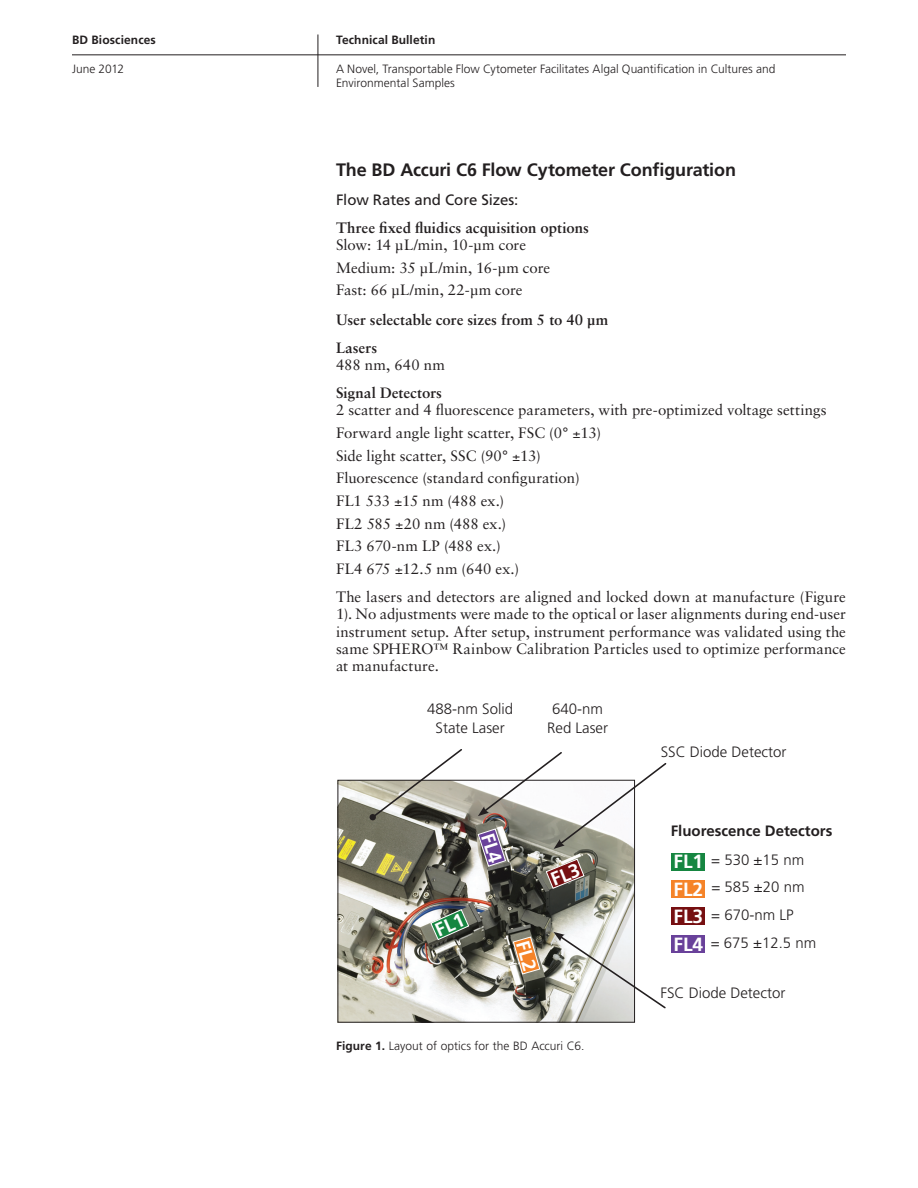
<style>
.page{position:relative;width:918px;height:1188px;background:#fff}
.page>*{position:absolute;margin:0;border:0;box-sizing:border-box;transform-origin:0 0}
.t1{font:700 19.2px "Frutiger";color:#fff}
.t2{font:700 18px "Frutiger";letter-spacing:-.01em;color:#231f20}
.t3{font:15px/22.6px "Sabon";color:#231f20}
.t4{font:300 15px/27.6px "Frutiger";color:#231f20;text-align:center}
.t5{font:700 15px/28px "Sabon";letter-spacing:.005em;color:#231f20}
.t6{font:15px "Frutiger";letter-spacing:-.005em;color:#231f20}
.t7{font:700 15px "Frutiger";color:#231f20}
.t8{font:300 12px/14.4px "Frutiger";color:#231f20}
.t9{font:700 12px "Frutiger";letter-spacing:.01em;color:#231f20}
.s1{font-weight:700}
</style>
<div class="page">
<hr style="left:72px;top:55px;width:774px;height:1px;background:#231f20">
<hr style="left:318px;top:35px;width:1px;height:52px;background:#231f20">
<img style="left:340px;top:782px;width:293px;height:239px">
<svg style="left:370px;top:749px;width:94px;height:70px"></svg>
<div style="left:369px;top:814px;width:7px;height:7px;background:#231f20;border-radius:3px"></div>
<svg style="left:553px;top:932px;width:113px;height:78px"></svg>
<div style="left:672px;top:853px;width:33px;height:17px;background:#168641"></div>
<div style="left:672px;top:880px;width:33px;height:18px;background:#f58328"></div>
<div style="left:672px;top:907px;width:33px;height:18px;background:#760f11"></div>
<div style="left:672px;top:935px;width:33px;height:18px;background:#69419a"></div>
<svg style="left:430px;top:909px;width:40px;height:32px"></svg>
<svg style="left:512px;top:936px;width:29px;height:39px"></svg>
<svg style="left:477px;top:752px;width:190px;height:137px"></svg>
<p class="t9" style="left:72px;top:33px;width:85px">BD Biosciences</p>
<p class="t8" style="left:72px;top:61px;width:54px">June 2012</p>
<p class="t9" style="left:336px;top:33px;width:101px">Technical Bulletin</p>
<p class="t8" style="left:336px;top:61px;width:441px">A Novel, Transportable Flow Cytometer Facilitates Algal Quantification in Cultures and<br>Environmental Samples</p>
<p class="t2" style="left:336px;top:159px;width:402px">The BD Accuri C6 Flow Cytometer Configuration</p>
<p class="t6" style="left:336px;top:191px;width:184px">Flow Rates and Core Sizes:</p>
<p class="t5" style="left:336px;top:213px;width:255px">Three fixed fluidics acquisition options</p>
<p class="t3" style="left:336px;top:233px;width:216px">Slow: 14 μL/min, 10-μm core<br>Medium: 35 μL/min, 16-μm core<br>Fast: 66 μL/min, 22-μm core</p>
<p class="t5" style="left:336px;top:305px;width:274px">User selectable core sizes from 5 to 40 µm<br>Lasers</p>
<p class="t3" style="left:336px;top:353px;width:110px">488 nm, 640 nm</p>
<p class="t5" style="left:336px;top:379px;width:108px">Signal Detectors</p>
<p class="t3" style="left:336px;top:399px;width:492px">2 scatter and 4 fluorescence parameters, with pre-optimized voltage settings Forward angle light scatter, FSC (0° ±13)<br>Side light scatter, SSC (90° ±13)<br>Fluorescence (standard configuration)<br>FL1 533 ±15 nm (488 ex.)<br>FL2 585 ±20 nm (488 ex.)<br>FL3 670-nm LP (488 ex.)<br>FL4 675 ±12.5 nm (640 ex.)</p>
<p class="t3" style="left:336px;top:588px;width:511px;line-height:17.2px;text-align:justify">The lasers and detectors are aligned and locked down at manufacture (Figure 1). No adjustments were made to the optical or laser alignments during end-user instrument setup. After setup, instrument performance was validated using the same SPHERO™ Rainbow Calibration Particles used to optimize performance at manufacture.</p>
<p class="t4" style="left:427px;top:699px;width:87px;line-height:19.2px">488-nm Solid<br>State Laser</p>
<p class="t4" style="left:547px;top:699px;width:62px;line-height:19.2px">640-nm<br>Red Laser</p>
<p class="t8" style="left:336px;top:1038px;width:250px"><span class="s1">Figure 1.</span> Layout of optics for the BD Accuri C6.</p>
<p class="t4" style="left:661px;top:738px;width:127px">SSC Diode Detector</p>
<p class="t7" style="left:671px;top:822px;width:163px">Fluorescence Detectors</p>
<p class="t1" style="left:673px;top:851px;width:31px">FL1</p>
<p class="t1" style="left:673px;top:878px;width:31px">FL2</p>
<p class="t1" style="left:674px;top:905px;width:31px">FL3</p>
<p class="t1" style="left:673px;top:933px;width:31px">FL4</p>
<p class="t4" style="left:711px;top:846px;width:107px;text-align:left">= 530 ±15 nm = 585 ±20 nm = 670-nm LP<br>= 675 ±12.5 nm</p>
<p class="t4" style="left:660px;top:979px;width:127px">FSC Diode Detector</p>
</div>
